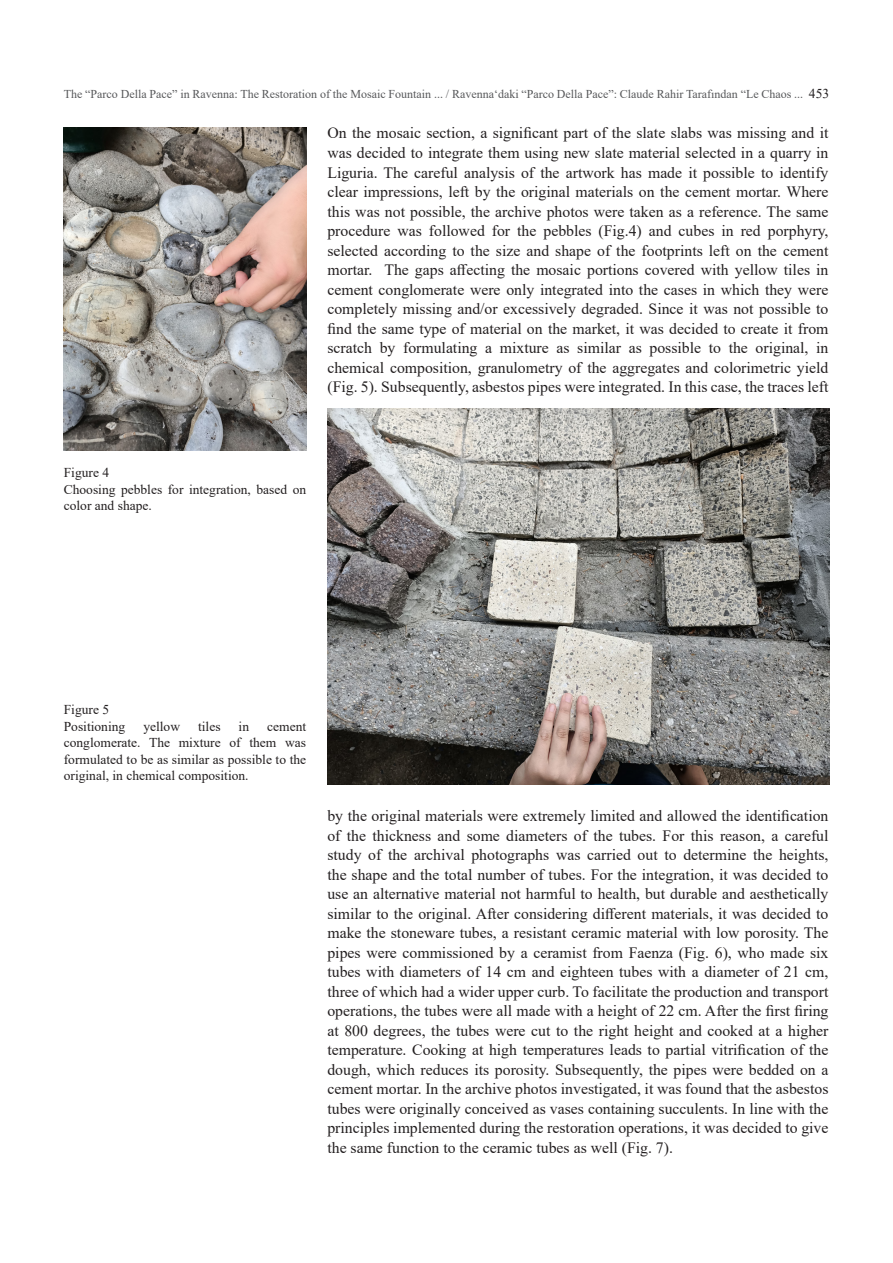
<style>
.page{position:relative;width:893px;height:1263px;background:#fff}
.page>*{position:absolute;margin:0;border:0;box-sizing:border-box;transform-origin:0 0}
.JMR_Metin{font:15.75px/19.5px "Times New Roman";color:#231f20;text-align:justify}
.JMR_Resimaltı{font:13.5px/16.5px "Times New Roman";color:#231f20}
.JMR_Sayfa_Üst_Başlık{font:12px "Times New Roman";color:#57585a}
.s1{font-size:13.5px;color:#231f20}
</style>
<div class="page">
<img style="left:64px;top:128px;width:242px;height:323px">
<img style="left:327px;top:408px;width:502px;height:377px">
<p class="JMR_Sayfa_Üst_Başlık" style="left:64px;top:85px;width:767px">The “Parco Della Pace” in Ravenna: The Restoration of the Mosaic Fountain ... / Ravenna‘daki “Parco Della Pace”: Claude Rahir Tarafından “Le Chaos ... <span class="s1">453</span></p>
<p class="JMR_Metin" style="left:327px;top:123px;width:503px">On the mosaic section, a significant part of the slate slabs was missing and it was decided to integrate them using new slate material selected in a quarry in Liguria. The careful analysis of the artwork has made it possible to identify clear impressions, left by the original materials on the cement mortar. Where this was not possible, the archive photos were taken as a reference. The same procedure was followed for the pebbles (Fig.4) and cubes in red porphyry, selected according to the size and shape of the footprints left on the cement mortar. The gaps affecting the mosaic portions covered with yellow tiles in cement conglomerate were only integrated into the cases in which they were completely missing and/or excessively degraded. Since it was not possible to find the same type of material on the market, it was decided to create it from scratch by formulating a mixture as similar as possible to the original, in chemical composition, granulometry of the aggregates and colorimetric yield (Fig. 5). Subsequently, asbestos pipes were integrated. In this case, the traces left</p>
<p class="JMR_Resimaltı" style="left:64px;top:464px;width:47px">Figure 4</p>
<p class="JMR_Resimaltı" style="left:64px;top:480px;width:244px">Choosing pebbles for integration, based on color and shape.</p>
<p class="JMR_Resimaltı" style="left:64px;top:701px;width:47px">Figure 5</p>
<p class="JMR_Resimaltı" style="left:64px;top:717px;width:63px">Positioning</p>
<p class="JMR_Resimaltı" style="left:143px;top:717px;width:38px">yellow</p>
<p class="JMR_Resimaltı" style="left:198px;top:717px;width:24px">tiles</p>
<p class="JMR_Resimaltı" style="left:239px;top:717px;width:12px">in</p>
<p class="JMR_Resimaltı" style="left:64px;top:717px;width:244px;text-align:justify;text-indent:203px">cement conglomerate. The mixture of them was formulated to be as similar as possible to the original, in chemical composition.</p>
<p class="JMR_Metin" style="left:327px;top:805px;width:503px">by the original materials were extremely limited and allowed the identification of the thickness and some diameters of the tubes. For this reason, a careful study of the archival photographs was carried out to determine the heights, the shape and the total number of tubes. For the integration, it was decided to use an alternative material not harmful to health, but durable and aesthetically similar to the original. After considering different materials, it was decided to make the stoneware tubes, a resistant ceramic material with low porosity. The pipes were commissioned by a ceramist from Faenza (Fig. 6), who made six tubes with diameters of 14 cm and eighteen tubes with a diameter of 21 cm, three of which had a wider upper curb. To facilitate the production and transport operations, the tubes were all made with a height of 22 cm. After the first firing at 800 degrees, the tubes were cut to the right height and cooked at a higher temperature. Cooking at high temperatures leads to partial vitrification of the dough, which reduces its porosity. Subsequently, the pipes were bedded on a cement mortar. In the archive photos investigated, it was found that the asbestos tubes were originally conceived as vases containing succulents. In line with the principles implemented during the restoration operations, it was decided to give the same function to the ceramic tubes as well (Fig. 7).</p>
</div>
